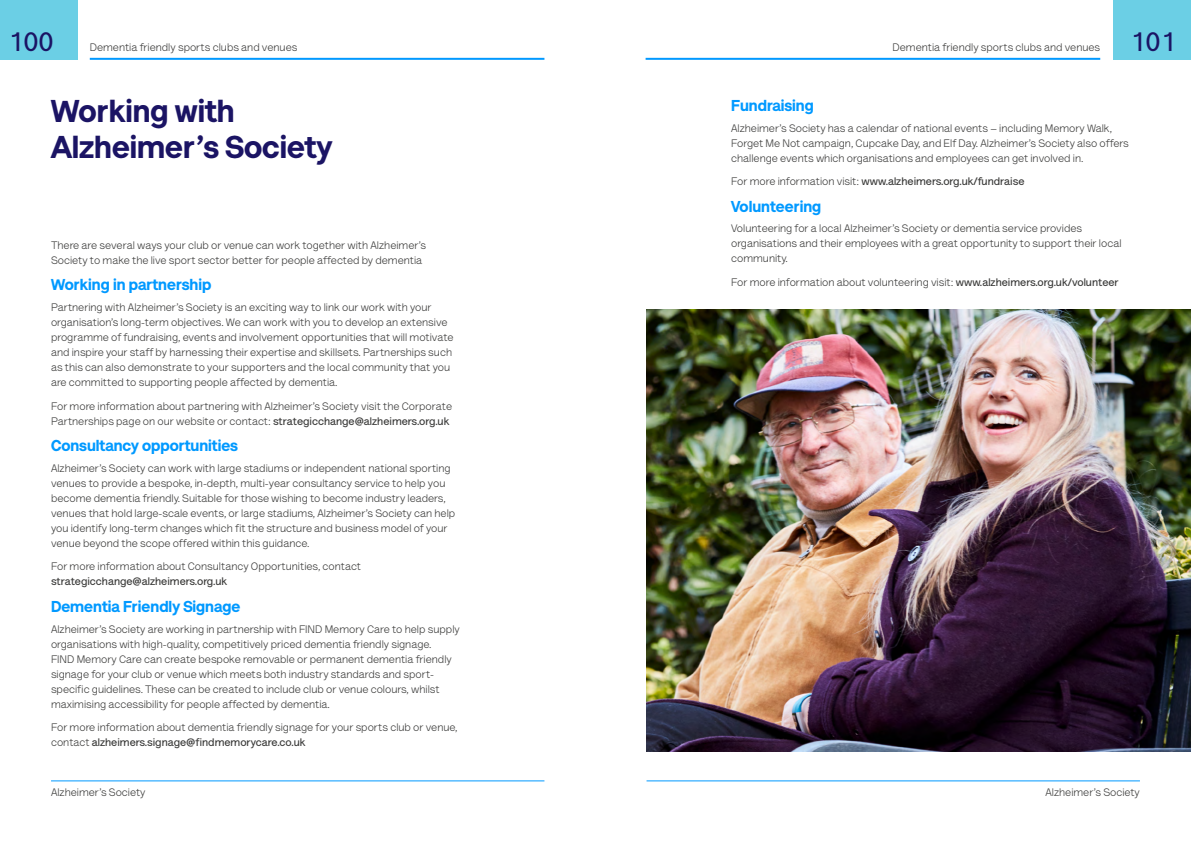
<style>
.page{position:relative;width:1191px;height:842px;background:#fff}
.page>*{position:absolute;margin:0;border:0;box-sizing:border-box;transform-origin:0 0}
.t1{font:900 32px/35px "AS Lettera Text";color:#1b1464}
.t2{font:700 27px "AS Lettera Text";color:#1b1464}
.t3{font:900 16px "AS Lettera Text";color:#0199ff}
.t4{font:11px/15px "AS Lettera Text";color:#3c3c3b}
.t5{font:700 11px "AS Lettera Text";color:#3c3c3b}
.s1{font-weight:700}
.s2{font-weight:400}
</style>
<div class="page">
<div style="left:0;top:0;width:77px;height:60px;background:#6bcfe5"></div>
<div style="left:1113px;top:0;width:78px;height:60px;background:#6bcfe5"></div>
<hr style="left:90px;top:58px;width:454px;height:2px;background:#0199ff">
<hr style="left:645px;top:58px;width:455px;height:2px;background:#0199ff">
<hr style="left:51px;top:780px;width:493px;height:1px;background:#0199ff">
<hr style="left:646px;top:780px;width:494px;height:1px;background:#0199ff">
<img style="left:646px;top:310px;width:545px;height:441px">
<h2 class="t2" style="left:8px;top:21px;width:47px">100</h2>
<p class="t4" style="left:90px;top:39px;width:209px">Dementia friendly sports clubs and venues</p>
<p class="t4" style="left:892px;top:39px;width:209px">Dementia friendly sports clubs and venues</p>
<h2 class="t2" style="left:1130px;top:21px;width:47px">101</h2>
<h1 class="t1" style="left:51px;top:91px;width:283px">Working with<br>Alzheimer’s Society</h1>
<p class="t4" style="left:51px;top:237px;width:377px">There are several ways your club or venue can work together with Alzheimer’s<br>Society to make the live sport sector better for people affected by dementia</p>
<h3 class="t3" style="left:51px;top:272px;width:162px">Working in partnership</h3>
<p class="t4" style="left:51px;top:299px;width:404px">Partnering with Alzheimer’s Society is an exciting way to link our work with your organisation’s long-term objectives. We can work with you to develop an extensive programme of fundraising, events and involvement opportunities that will motivate and inspire your staff by harnessing their expertise and skillsets. Partnerships such as this can also demonstrate to your supporters and the local community that you are committed to supporting people affected by dementia.</p>
<p class="t4" style="left:51px;top:398px;width:402px">For more information about partnering with Alzheimer’s Society visit the Corporate<br>Partnerships page on our website or contact: <span class="s1">strategicchange@alzheimers.org.uk</span></p>
<h3 class="t3" style="left:51px;top:432px;width:188px">Consultancy opportunities</h3>
<p class="t4" style="left:51px;top:460px;width:406px">Alzheimer’s Society can work with large stadiums or independent national sporting venues to provide a bespoke, in-depth, multi-year consultancy service to help you become dementia friendly. Suitable for those wishing to become industry leaders, venues that hold large-scale events, or large stadiums, Alzheimer’s Society can help you identify long-term changes which fit the structure and business model of your venue beyond the scope offered within this guidance.</p>
<p class="t4" style="left:51px;top:558px;width:312px">For more information about Consultancy Opportunities, contact</p>
<p class="t5" style="left:51px;top:573px;width:178px">strategicchange@alzheimers.org.uk</p>
<h3 class="t3" style="left:51px;top:593px;width:191px">Dementia Friendly Signage</h3>
<p class="t4" style="left:51px;top:620px;width:410px">Alzheimer’s Society are working in partnership with FIND Memory Care to help supply organisations with high-quality, competitively priced dementia friendly signage.<br>FIND Memory Care can create bespoke removable or permanent dementia friendly signage for your club or venue which meets both industry standards and sport&shy;specific guidelines. These can be created to include club or venue colours, whilst maximising accessibility for people affected by dementia.</p>
<p class="t4" style="left:51px;top:719px;width:408px">For more information about dementia friendly signage for your sports club or venue, contact <span class="s1">alzheimers.signage@findmemorycare.co.uk</span></p>
<h3 class="t3" style="left:731px;top:92px;width:84px">Fundraising</h3>
<p class="t4" style="left:731px;top:119px;width:399px">Alzheimer’s Society has a calendar of national events – including Memory Walk,<br>Forget Me Not campaign, Cupcake Day, and Elf Day. Alzheimer’s Society also offers challenge events which organisations and employees can get involved in.</p>
<p class="t5" style="left:731px;top:173px;width:295px"><span class="s2">For more information visit:</span> www.alzheimers.org.uk/fundraise</p>
<h3 class="t3" style="left:731px;top:193px;width:92px">Volunteering</h3>
<p class="t4" style="left:731px;top:220px;width:392px">Volunteering for a local Alzheimer’s Society or dementia service provides organisations and their employees with a great opportunity to support their local community.</p>
<p class="t4" style="left:731px;top:274px;width:389px">For more information about volunteering visit: <span class="s1">www.alzheimers.org.uk/volunteer</span></p>
<p class="t4" style="left:51px;top:783px;width:96px">Alzheimer’s Society</p>
<p class="t4" style="left:1045px;top:783px;width:96px">Alzheimer’s Society</p>
</div>
